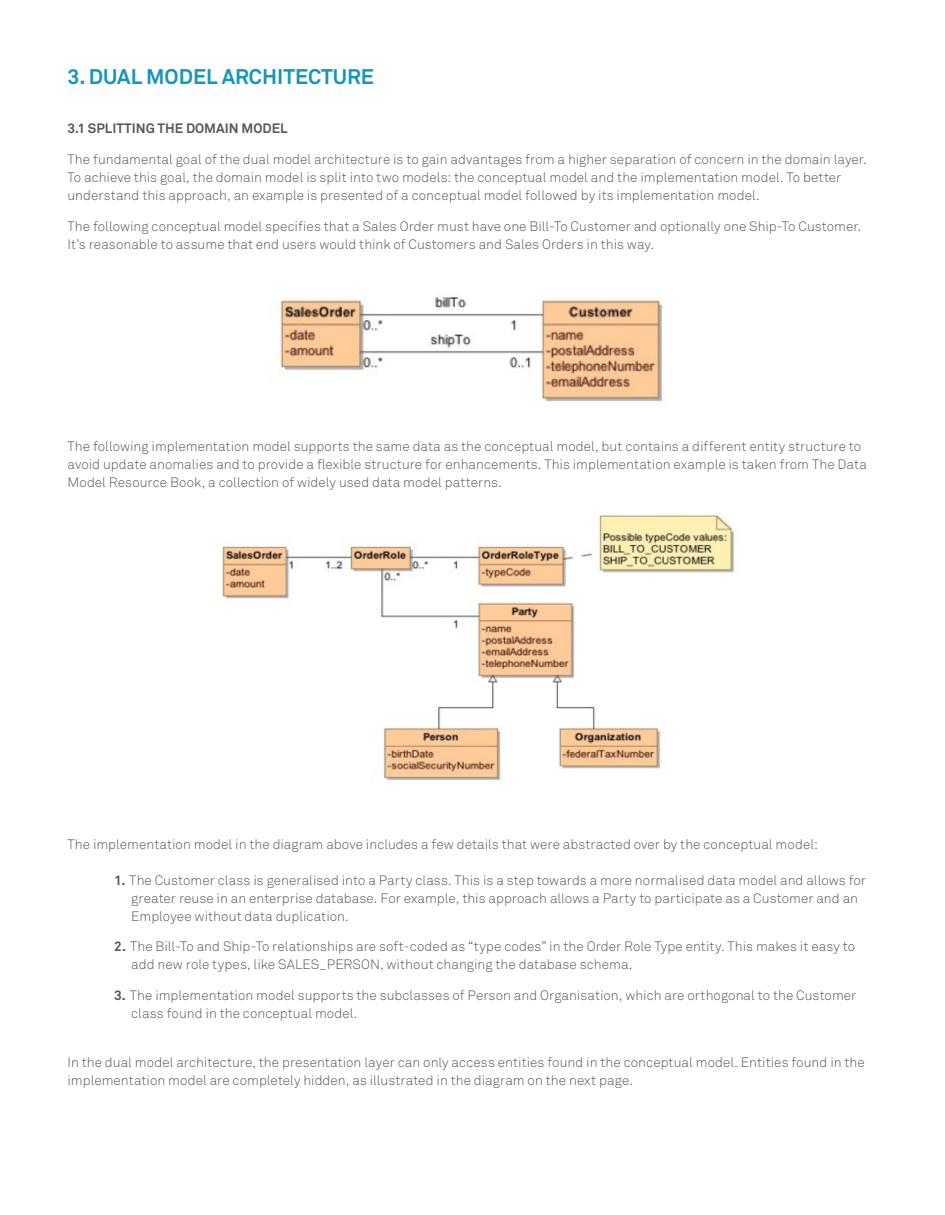
<style>
.page{position:relative;width:945px;height:1215px;background:#fff}
.page>*{position:absolute;margin:0;border:0;box-sizing:border-box;transform-origin:0 0}
.Sub_Header_2{font:700 21px "Akkurat Pro";color:#1497ba}
.Body_Copy{font:13.5px/18px "Akkurat Light Pro";letter-spacing:.005em;color:#57585a}
.Sub_Header_2-2{font:700 13.5px "Akkurat Pro";color:#57585a}
.s1{font-family:"Akkurat Pro";font-weight:700}
</style>
<div class="page">
<img style="left:280px;top:297px;width:383px;height:105px">
<img style="left:221px;top:514px;width:514px;height:267px">
<p class="Sub_Header_2" style="left:68px;top:64px;width:308px">3. DUAL MODEL ARCHITECTURE</p>
<p class="Sub_Header_2-2" style="left:68px;top:120px;width:222px">3.1 SPLITTING THE DOMAIN MODEL</p>
<p class="Body_Copy" style="left:68px;top:151px;width:801px">The fundamental goal of the dual model architecture is to gain advantages from a higher separation of concern in the domain layer.<br>To achieve this goal, the domain model is split into two models: the conceptual model and the implementation model. To better understand this approach, an example is presented of a conceptual model followed by its implementation model.</p>
<p class="Body_Copy" style="left:68px;top:217px;width:795px">The following conceptual model specifies that a Sales Order must have one Bill-To Customer and optionally one Ship-To Customer.<br>It’s reasonable to assume that end users would think of Customers and Sales Orders in this way.</p>
<p class="Body_Copy" style="left:68px;top:438px;width:801px">The following implementation model supports the same data as the conceptual model, but contains a different entity structure to avoid update anomalies and to provide a flexible structure for enhancements. This implementation example is taken from The Data<br>Model Resource Book, a collection of widely used data model patterns.</p>
<p class="Body_Copy" style="left:68px;top:835px;width:752px">The implementation model in the diagram above includes a few details that were abstracted over by the conceptual model:</p>
<p class="Body_Copy" style="left:131px;top:871px;width:736px;text-indent:-17px"><span class="s1">1.</span> The Customer class is generalised into a Party class. This is a step towards a more normalised data model and allows for greater reuse in an enterprise database. For example, this approach allows a Party to participate as a Customer and an<br>Employee without data duplication.</p>
<p class="Body_Copy" style="left:131px;top:938px;width:725px;text-indent:-17px"><span class="s1">2.</span> The Bill-To and Ship-To relationships are soft-coded as “type codes” in the Order Role Type entity. This makes it easy to add new role types, like SALES_PERSON, without changing the database schema.</p>
<p class="Body_Copy" style="left:131px;top:987px;width:727px;text-indent:-17px"><span class="s1">3.</span> The implementation model supports the subclasses of Person and Organisation, which are orthogonal to the Customer class found in the conceptual model.</p>
<p class="Body_Copy" style="left:68px;top:1054px;width:799px">In the dual model architecture, the presentation layer can only access entities found in the conceptual model. Entities found in the implementation model are completely hidden, as illustrated in the diagram on the next page.</p>
</div>
